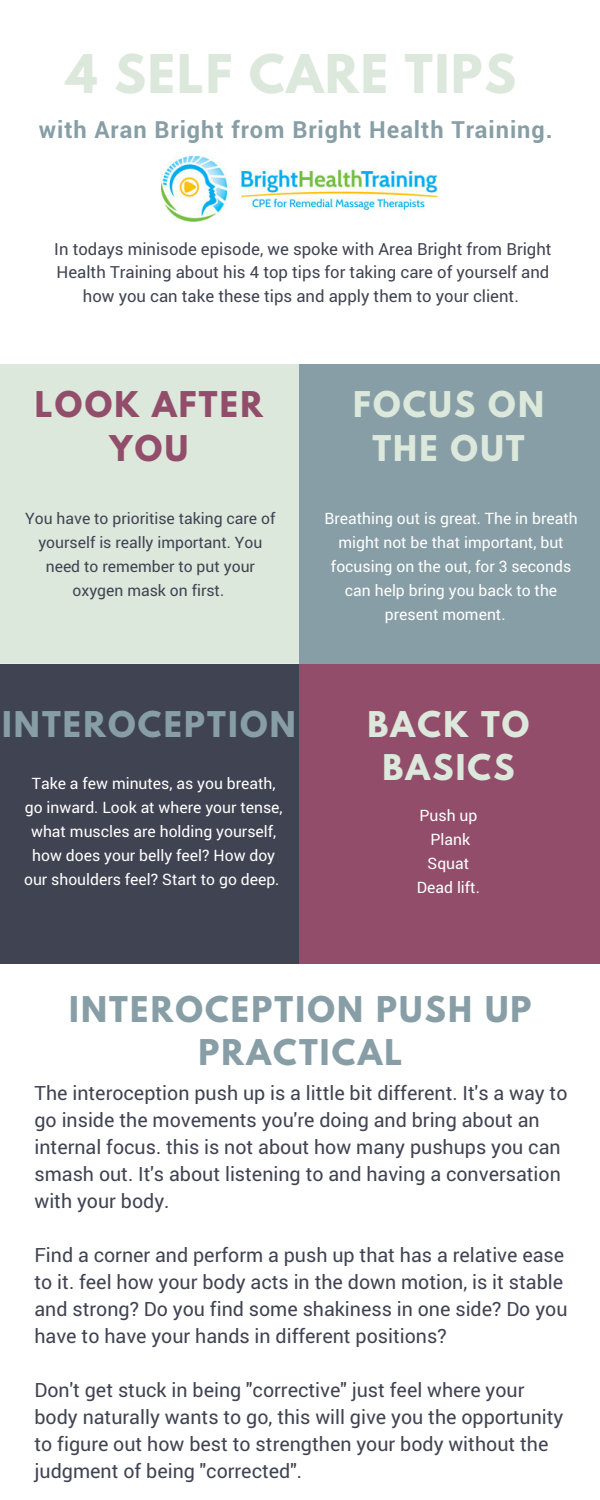
<style>
.page{position:relative;width:600px;height:1500px;background:#fff}
.page>*{position:absolute;margin:0;border:0;box-sizing:border-box;transform-origin:0 0}
.t1{font:700 47.2px "League Spartan";letter-spacing:.04em;color:#dce8dc}
.t2{font:700 31.4px/43.5px "League Spartan";letter-spacing:.07em;color:#879ea6;text-align:center}
.t3{font:700 31.4px/43.5px "League Spartan";letter-spacing:.07em;color:#dce8dc;text-align:center}
.t4{font:700 31.4px/43.5px "League Spartan";letter-spacing:.07em;color:#924d6a;text-align:center}
.t5{font:700 23.6px "Roboto";letter-spacing:.04em;color:#879ea6}
.t6{font:19.7px/27px "Roboto";color:#404352}
.t7{font:16.7px/23.2px "Roboto";color:#404352;text-align:center}
.t8{font:15.7px/24px "Roboto";color:#fff;text-align:center}
.t9{font:15.7px/24px "Roboto";color:#404352;text-align:center}
</style>
<div class="page">
<div style="left:299px;top:364px;width:300px;height:300px;background:#879ea6"></div>
<div style="left:0;top:364px;width:299px;height:300px;background:#dce8dc"></div>
<div style="left:0;top:664px;width:300px;height:300px;background:#404352"></div>
<div style="left:300px;top:664px;width:300px;height:300px;background:#924d6a"></div>
<img style="left:161px;top:156px;width:277px;height:66px">
<h1 class="t1" style="left:66px;top:50px;width:451px">4 SELF CARE TIPS</h1>
<p class="t5" style="left:39px;top:113px;width:515px">with Aran Bright from Bright Health Training.</p>
<p class="t7" style="left:54px;top:237px;width:499px">In todays minisode episode, we spoke with Area Bright from Bright<br>Health Training about his 4 top tips for taking care of yourself and how you can take these tips and apply them to your client.</p>
<h2 class="t4" style="left:35px;top:387px;width:229px">LOOK AFTER<br>YOU</h2>
<p class="t9" style="left:25px;top:506px;width:252px">You have to prioritise taking care of yourself is really important. You need to remember to put your oxygen mask on first.</p>
<h2 class="t3" style="left:353px;top:387px;width:193px">FOCUS ON<br>THE OUT</h2>
<p class="t8" style="left:325px;top:506px;width:255px">Breathing out is great. The in breath</p>
<p class="t8" style="left:339px;top:530px;width:227px">might not be that important, but</p>
<p class="t8" style="left:331px;top:554px;width:242px">focusing on the out, for 3 seconds</p>
<p class="t8" style="left:345px;top:578px;width:214px">can help bring you back to the</p>
<p class="t8" style="left:385px;top:602px;width:122px">present moment.</p>
<h2 class="t2" style="left:2px;top:706px;width:295px">INTEROCEPTION</h2>
<p class="t8" style="left:24px;top:771px;width:260px">Take a few minutes, as you breath, go inward. Look at where your tense, what muscles are holding yourself, how does your belly feel? How doy our shoulders feel? Start to go deep.</p>
<h2 class="t3" style="left:368px;top:706px;width:164px">BACK TO<br>BASICS</h2>
<p class="t8" style="left:417px;top:803px;width:65px">Push up<br>Plank<br>Squat<br>Dead lift.</p>
<h2 class="t2" style="left:69px;top:991px;width:464px">INTEROCEPTION PUSH UP<br>PRACTICAL</h2>
<p class="t6" style="left:34px;top:1078px;width:535px">The interoception push up is a little bit different. It's a way to go inside the movements you're doing and bring about an internal focus. this is not about how many pushups you can smash out. It's about listening to and having a conversation with your body.</p>
<p class="t6" style="left:34px;top:1240px;width:535px">Find a corner and perform a push up that has a relative ease to it. feel how your body acts in the down motion, is it stable and strong? Do you find some shakiness in one side? Do you have to have your hands in different positions?</p>
<p class="t6" style="left:34px;top:1375px;width:530px">Don't get stuck in being "corrective" just feel where your body naturally wants to go, this will give you the opportunity to figure out how best to strengthen your body without the judgment of being "corrected".</p>
</div>
